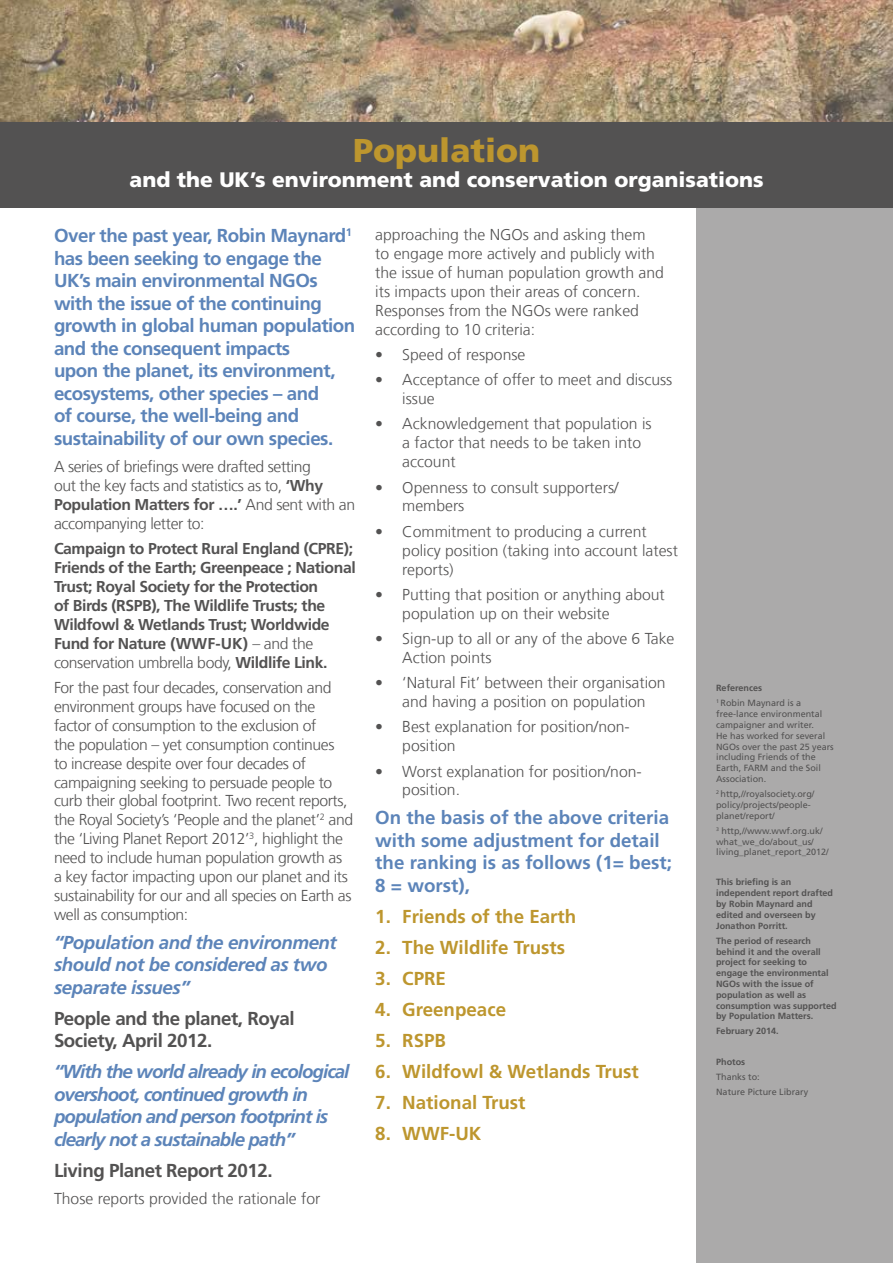
<style>
.page{position:relative;width:893px;height:1263px;background:#fff}
.page>*{position:absolute;margin:0;border:0;box-sizing:border-box;transform-origin:0 0}
.t1{font:900 33px "Frutiger LT Com";color:#bd962e}
.t2{font:900 21px "Frutiger LT Com";color:#fff}
.t3{font:700 18.75px/22.5px "Frutiger LT Com";letter-spacing:-.025em;color:#5c84b9}
.t4{font:italic 700 18.75px/22.5px "Frutiger LT Com";letter-spacing:-.05em;color:#5c84b9}
.t5{font:700 18.75px "Frutiger LT Com";color:#bd962e}
.t6{font:700 18.75px/22.5px "Frutiger LT Com";color:#5c84b9}
.t7{font:italic 700 18.75px/22.5px "Frutiger LT Com";letter-spacing:-.025em;color:#5c84b9}
.t8{font:700 18.75px/22.5px "Frutiger LT Com";letter-spacing:-.025em;color:#535252}
.t9{font:300 15.75px/18.9px "Frutiger LT Com";color:#535252}
.t10{font:300 15.75px/18.9px "Frutiger LT Com";letter-spacing:-.025em;color:#535252}
.t11{font:700 15.75px/18.9px "Frutiger LT Com";letter-spacing:-.025em;color:#535252}
.t12{font:9px/10.8px "Frutiger LT Com";color:#535252}
.t13{font:700 9px/10.8px "Frutiger LT Com";color:#535252}
.s1{font-weight:700}
.s2{font-weight:300}
</style>
<div class="page">
<img style="left:0;top:0;width:893px;height:122px">
<div style="left:696px;top:207px;width:197px;height:1056px;background:#abaaaa"></div>
<div style="left:0;top:122px;width:893px;height:85px;background:#535252"></div>
<h1 class="t1" style="left:353px;top:131px;width:189px">Population</h1>
<h2 class="t2" style="left:130px;top:167px;width:636px">and the UK’s environment and conservation organisations</h2>
<p class="t3" style="left:54px;top:225px;width:303px">Over the past year, Robin Maynard<sup>1 </sup>has been seeking to engage the<br>UK’s main environmental NGOs with the issue of the continuing growth in global human population and the consequent impacts<br>upon the planet, its environment, ecosystems, other species – and<br>of course, the well-being and sustainability of our own species.</p>
<p class="t10" style="left:54px;top:458px;width:303px">A series of briefings were drafted setting<br>out the key facts and statistics as to, <span class="s1">‘Why Population Matters for ….’</span> And sent with an accompanying letter to:</p>
<p class="t11" style="left:54px;top:539px;width:303px">Campaign to Protect Rural England (CPRE); Friends of the Earth; Greenpeace ; National Trust; Royal Society for the Protection<br>of Birds (RSPB), The Wildlife Trusts; the Wildfowl &amp; Wetlands Trust; Worldwide Fund for Nature (WWF-UK) <span class="s2">– and the conservation umbrella body,</span> Wildlife Link.</p>
<p class="t10" style="left:54px;top:678px;width:301px">For the past four decades, conservation and environment groups have focused on the factor of consumption to the exclusion of<br>the population – yet consumption continues<br>to increase despite over four decades of campaigning seeking to persuade people to curb their global footprint. Two recent reports, the Royal Society’s ‘People and the planet’<sup>2</sup> and the ‘Living Planet Report 2012’<sup>3</sup>, highlight the need to include human population growth as a key factor impacting upon our planet and its sustainability for our and all species on Earth as well as consumption:</p>
<p class="t7" style="left:54px;top:931px;width:284px">“Population and the environment should not be considered as two separate issues”</p>
<p class="t8" style="left:54px;top:1007px;width:242px">People and the planet, Royal<br>Society, April 2012.</p>
<p class="t4" style="left:54px;top:1060px;width:297px">“With the world already in ecological overshoot, continued growth in population and person footprint is clearly not a sustainable path”</p>
<p class="t8" style="left:54px;top:1159px;width:220px">Living Planet Report 2012.</p>
<p class="t9" style="left:54px;top:1189px;width:268px">Those reports provided the rationale for</p>
<p class="t9" style="left:375px;top:225px;width:290px">approaching the NGOs and asking them<br>to engage more actively and publicly with the issue of human population growth and its impacts upon their areas of concern.<br>Responses from the NGOs were ranked according to 10 criteria:</p>
<p class="t9" style="left:375px;top:345px;width:152px">• Speed of response</p>
<p class="t9" style="left:402px;top:370px;width:272px;text-indent:-27px">• Acceptance of offer to meet and discuss issue</p>
<p class="t9" style="left:402px;top:415px;width:251px;text-indent:-27px">• Acknowledgement that population is a factor that needs to be taken into account</p>
<p class="t9" style="left:402px;top:478px;width:218px;text-indent:-27px">• Openness to consult supporters/ members</p>
<p class="t9" style="left:402px;top:522px;width:277px;text-indent:-27px">• Commitment to producing a current policy position (taking into account latest reports)</p>
<p class="t9" style="left:402px;top:585px;width:264px;text-indent:-27px">• Putting that position or anything about population up on their website</p>
<p class="t9" style="left:402px;top:629px;width:274px;text-indent:-27px">• Sign-up to all or any of the above 6 Take<br>Action points</p>
<p class="t9" style="left:375px;top:673px;width:292px;text-align:center">• ‘Natural Fit’ between their organisation and having a position on population</p>
<p class="t9" style="left:402px;top:717px;width:229px;text-indent:-27px">• Best explanation for position/non&shy;position</p>
<p class="t9" style="left:402px;top:762px;width:241px;text-indent:-27px">• Worst explanation for position/non&shy;position.</p>
<p class="t6" style="left:375px;top:807px;width:298px">On the basis of the above criteria with some adjustment for detail the ranking is as follows (1= best;<br>8 = worst),</p>
<p class="t5" style="left:375px;top:905px;width:202px">1. Friends of the Earth</p>
<p class="t5" style="left:375px;top:936px;width:191px">2. The Wildlife Trusts</p>
<p class="t5" style="left:375px;top:967px;width:72px">3. CPRE</p>
<p class="t5" style="left:375px;top:998px;width:132px">4. Greenpeace</p>
<p class="t5" style="left:375px;top:1029px;width:72px">5. RSPB</p>
<p class="t5" style="left:375px;top:1060px;width:265px">6. Wildfowl &amp; Wetlands Trust</p>
<p class="t5" style="left:375px;top:1091px;width:152px">7. National Trust</p>
<p class="t5" style="left:375px;top:1122px;width:108px">8. WWF-UK</p>
<p class="t12" style="left:716px;top:681px;width:86px;line-height:15px"><span class="s1">References<br></span><sup>1</sup> Robin Maynard is a</p>
<p class="t12" style="left:716px;top:709px;width:119px">free-lance environmental campaigner and writer.<br>He has worked for several<br>NGOs over the past 25 years including Friends of the<br>Earth, FARM and the Soil<br>Association.</p>
<p class="t12" style="left:716px;top:789px;width:100px"><sup>2</sup> http,//royalsociety.org/ policy/projects/people&shy;planet/report/</p>
<p class="t12" style="left:716px;top:825px;width:114px"><sup>3</sup> http,//www.wwf.org.uk/ what_we_do/about_us/ living_planet_report_2012/</p>
<p class="t13" style="left:716px;top:877px;width:118px">This briefing is an independent report drafted by Robin Maynard and edited and overseen by<br>Jonathon Porritt.</p>
<p class="t13" style="left:716px;top:935px;width:122px">The period of research behind it and the overall project for seeking to engage the environmental<br>NGOs with the issue of population as well as consumption was supported by Population Matters.</p>
<p class="t13" style="left:716px;top:1026px;width:64px">February 2014.</p>
<p class="t13" style="left:716px;top:1056px;width:30px">Photos</p>
<p class="t12" style="left:716px;top:1069px;width:94px;line-height:15px">Thanks to:<br>Nature Picture Library</p>
</div>
